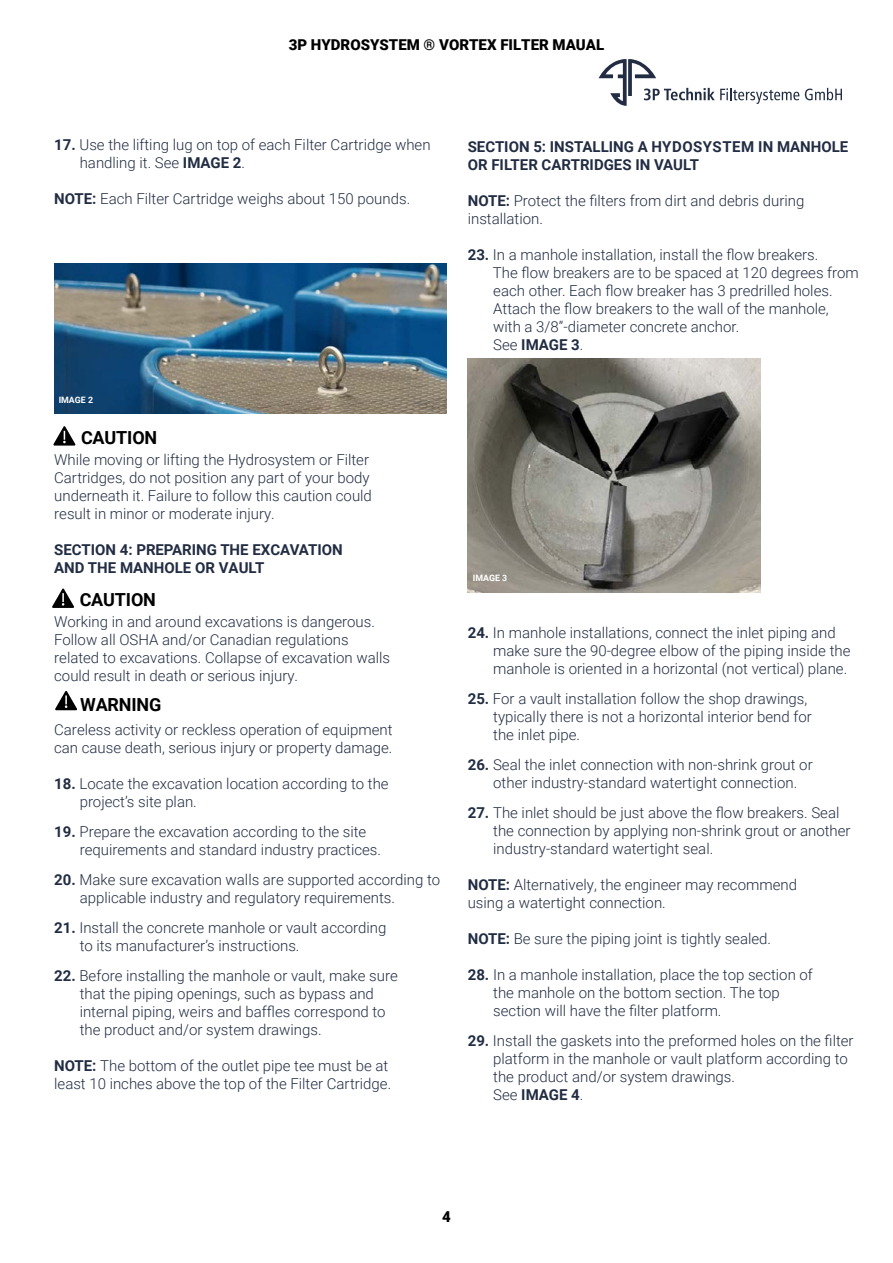
<style>
.page{position:relative;width:893px;height:1263px;background:#fff}
.page>*{position:absolute;margin:0;border:0;box-sizing:border-box;transform-origin:0 0}
.t1{font:700 18px "Roboto";letter-spacing:-.01em;color:#000}
.t2{font:300 15px/18px "Roboto";color:#222d43}
.t3{font:700 15px/18px "Roboto";color:#222d43}
.t4{font:900 15px "Roboto";color:#000}
.t5{font:700 8.85px "Roboto";color:#fff}
.s1{font-weight:700}
</style>
<div class="page">
<svg style="left:599px;top:59px;width:200px;height:47px"></svg>
<svg style="left:805px;top:88px;width:37px;height:12px"></svg>
<img style="left:54px;top:264px;width:392px;height:150px">
<img style="left:468px;top:359px;width:292px;height:233px">
<svg style="left:53px;top:426px;width:23px;height:20px"></svg>
<svg style="left:52px;top:588px;width:22px;height:20px"></svg>
<svg style="left:55px;top:691px;width:22px;height:19px"></svg>
<p class="t4" style="left:289px;top:34px;width:317px">3P HYDROSYSTEM ® VORTEX FILTER MAUAL</p>
<p class="t2" style="left:80px;top:135px;width:352px;text-indent:-26px"><span class="s1">17.</span> Use the lifting lug on top of each Filter Cartridge when handling it. See <span class="s1">IMAGE 2</span>.</p>
<p class="t2" style="left:54px;top:189px;width:358px"><span class="s1">NOTE:</span> Each Filter Cartridge weighs about 150 pounds.</p>
<p class="t5" style="left:59px;top:393px;width:36px">IMAGE 2</p>
<p class="t1" style="left:81px;top:425px;width:78px">CAUTION</p>
<p class="t2" style="left:54px;top:450px;width:319px">While moving or lifting the Hydrosystem or Filter Cartridges, do not position any part of your body underneath it. Failure to follow this caution could result in minor or moderate injury.</p>
<p class="t3" style="left:54px;top:540px;width:290px">SECTION 4: PREPARING THE EXCAVATION<br>AND THE MANHOLE OR VAULT</p>
<p class="t1" style="left:80px;top:587px;width:78px">CAUTION</p>
<p class="t2" style="left:54px;top:612px;width:337px">Working in and around excavations is dangerous.<br>Follow all OSHA and/or Canadian regulations related to excavations. Collapse of excavation walls could result in death or serious injury.</p>
<p class="t2" style="left:54px;top:720px;width:340px">Careless activity or reckless operation of equipment can cause death, serious injury or property damage.</p>
<p class="t2" style="left:80px;top:774px;width:310px;text-indent:-26px"><span class="s1">18.</span> Locate the excavation location according to the project’s site plan.</p>
<p class="t2" style="left:80px;top:822px;width:303px;text-indent:-26px"><span class="s1">19.</span> Prepare the excavation according to the site requirements and standard industry practices.</p>
<p class="t2" style="left:80px;top:870px;width:362px;text-indent:-26px"><span class="s1">20.</span> Make sure excavation walls are supported according to applicable industry and regulatory requirements.</p>
<p class="t2" style="left:80px;top:918px;width:308px;text-indent:-26px"><span class="s1">21.</span> Install the concrete manhole or vault according to its manufacturer’s instructions.</p>
<p class="t2" style="left:80px;top:966px;width:320px;text-indent:-26px"><span class="s1">22.</span> Before installing the manhole or vault, make sure that the piping openings, such as bypass and internal piping, weirs and baffles correspond to the product and/or system drawings.</p>
<p class="t2" style="left:54px;top:1056px;width:339px"><span class="s1">NOTE:</span> The bottom of the outlet pipe tee must be at least 10 inches above the top of the Filter Cartridge.</p>
<p class="t1" style="left:80px;top:692px;width:83px">WARNING</p>
<p class="t3" style="left:468px;top:137px;width:382px">SECTION 5: INSTALLING A HYDOSYSTEM IN MANHOLE<br>OR FILTER CARTRIDGES IN VAULT</p>
<p class="t2" style="left:468px;top:191px;width:338px"><span class="s1">NOTE:</span> Protect the filters from dirt and debris during installation.</p>
<p class="t2" style="left:493px;top:245px;width:367px;text-indent:-25px"><span class="s1">23.</span> In a manhole installation, install the flow breakers.<br>The flow breakers are to be spaced at 120 degrees from each other. Each flow breaker has 3 predrilled holes.<br>Attach the flow breakers to the wall of the manhole, with a 3/8”-diameter concrete anchor.<br>See <span class="s1">IMAGE 3</span>.</p>
<p class="t5" style="left:473px;top:572px;width:36px">IMAGE 3</p>
<p class="t2" style="left:493px;top:623px;width:359px;text-indent:-26px"><span class="s1">24.</span> In manhole installations, connect the inlet piping and make sure the 90-degree elbow of the piping inside the manhole is oriented in a horizontal (not vertical) plane.</p>
<p class="t2" style="left:493px;top:689px;width:320px;text-indent:-26px"><span class="s1">25.</span> For a vault installation follow the shop drawings, typically there is not a horizontal interior bend for the inlet pipe.</p>
<p class="t2" style="left:493px;top:755px;width:321px;text-indent:-26px"><span class="s1">26.</span> Seal the inlet connection with non-shrink grout or other industry-standard watertight connection.</p>
<p class="t2" style="left:493px;top:803px;width:359px;text-indent:-26px"><span class="s1">27.</span> The inlet should be just above the flow breakers. Seal the connection by applying non-shrink grout or another industry-standard watertight seal.</p>
<p class="t2" style="left:468px;top:875px;width:331px"><span class="s1">NOTE:</span> Alternatively, the engineer may recommend using a watertight connection.</p>
<p class="t2" style="left:468px;top:929px;width:305px"><span class="s1">NOTE:</span> Be sure the piping joint is tightly sealed.</p>
<p class="t2" style="left:493px;top:965px;width:321px;text-indent:-26px"><span class="s1">28.</span> In a manhole installation, place the top section of the manhole on the bottom section. The top section will have the filter platform.</p>
<p class="t2" style="left:493px;top:1031px;width:362px;text-indent:-26px"><span class="s1">29.</span> Install the gaskets into the preformed holes on the filter platform in the manhole or vault platform according to the product and/or system drawings.<br>See <span class="s1">IMAGE 4</span>.</p>
<p class="t4" style="left:442px;top:1206px;width:10px">4</p>
</div>
